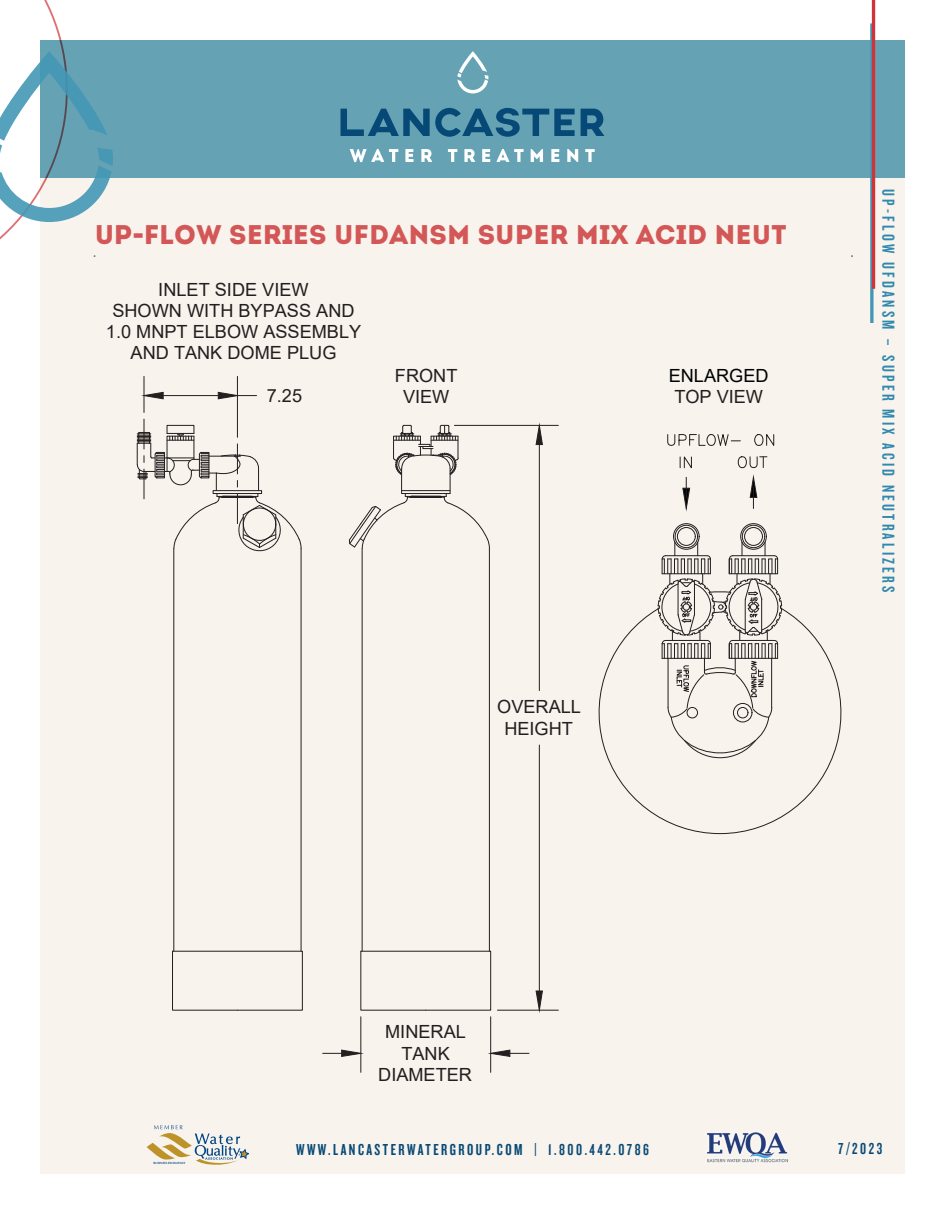
<style>
.page{position:relative;width:945px;height:1215px;background:#fff}
.page>*{position:absolute;margin:0;border:0;box-sizing:border-box;transform-origin:0 0}
.t1{font:27px "Intro";color:#d13338}
.t2{font:18.15px/20.9px "Arial";color:#231f20;text-align:center}
.t3{font:18.15px/21px "Arial";color:#010203;text-align:center}
.t4{font:18px "Knockout HTF48 Featherweight";letter-spacing:.18em;color:#3289af}
.t5{font:16.5px "Knockout HTF48 Featherweight";letter-spacing:.15em;color:#074976}
.t6{font:700 3px "Optima";color:#004a91}
.s1{font-family:"Gotham";font-weight:900}
.s2{color:#231f20}
</style>
<div class="page">
<div style="left:40px;top:40px;width:864px;height:1134px;background:#f8f3ec"></div>
<div style="left:40px;top:40px;width:864px;height:138px;background:#65a3b4"></div>
<svg style="left:870px;top:23px;width:4px;height:300px"></svg>
<hr style="left:872px;top:0;width:3px;height:289px;background:#d13338">
<svg style="left:350px;top:149px;width:48px;height:13px"></svg>
<svg style="left:405px;top:149px;width:9px;height:13px"></svg>
<svg style="left:421px;top:149px;width:11px;height:13px"></svg>
<svg style="left:448px;top:149px;width:9px;height:13px"></svg>
<svg style="left:464px;top:149px;width:12px;height:13px"></svg>
<svg style="left:482px;top:149px;width:8px;height:13px"></svg>
<svg style="left:497px;top:149px;width:27px;height:13px"></svg>
<svg style="left:531px;top:149px;width:12px;height:13px"></svg>
<svg style="left:551px;top:149px;width:8px;height:13px"></svg>
<svg style="left:567px;top:149px;width:11px;height:13px"></svg>
<svg style="left:585px;top:149px;width:10px;height:13px"></svg>
<svg style="left:457px;top:51px;width:31px;height:42px"></svg>
<svg style="left:341px;top:108px;width:263px;height:29px"></svg>
<svg style="left:147px;top:1125px;width:102px;height:40px"></svg>
<img style="left:707px;top:1132px;width:81px;height:31px">
<svg style="left:0;top:0;width:113px;height:257px"></svg>
<svg style="left:360px;top:950px;width:132px;height:61px"></svg>
<div style="left:167px;top:425px;width:27px;height:9px;border:1px solid #231f20"></div>
<svg style="left:667px;top:434px;width:108px;height:35px"></svg>
<svg style="left:682px;top:477px;width:8px;height:32px"></svg>
<svg style="left:749px;top:477px;width:9px;height:32px"></svg>
<div style="left:673px;top:523px;width:27px;height:27px;border:1px solid #231f20;border-radius:50%"></div>
<div style="left:675px;top:525px;width:23px;height:23px;border:1px solid #231f20;border-radius:50%"></div>
<div style="left:677px;top:527px;width:19px;height:19px;border:1px solid #231f20;border-radius:50%"></div>
<div style="left:740px;top:523px;width:27px;height:27px;border:1px solid #231f20;border-radius:50%"></div>
<div style="left:742px;top:525px;width:23px;height:23px;border:1px solid #231f20;border-radius:50%"></div>
<div style="left:744px;top:527px;width:19px;height:19px;border:1px solid #231f20;border-radius:50%"></div>
<svg style="left:598px;top:609px;width:244px;height:226px"></svg>
<svg style="left:657px;top:542px;width:126px;height:217px"></svg>
<hr style="left:362px;top:548px;width:1px;height:403px;background:#231f20">
<hr style="left:489px;top:548px;width:1px;height:403px;background:#231f20">
<svg style="left:172px;top:950px;width:131px;height:61px"></svg>
<hr style="left:173px;top:548px;width:1px;height:403px;background:#231f20">
<hr style="left:301px;top:548px;width:1px;height:403px;background:#231f20">
<hr style="left:144px;top:419px;width:1px;height:30px;background:#231f20">
<hr style="left:360px;top:1017px;width:1px;height:55px;background:#231f20">
<hr style="left:490px;top:1017px;width:1px;height:55px;background:#231f20">
<svg style="left:323px;top:1049px;width:39px;height:8px"></svg>
<svg style="left:490px;top:1049px;width:39px;height:8px"></svg>
<hr style="left:454px;top:425px;width:104px;height:1px;background:#231f20">
<hr style="left:497px;top:1010px;width:61px;height:1px;background:#231f20">
<hr style="left:539px;top:445px;width:1px;height:246px;background:#231f20">
<hr style="left:539px;top:745px;width:1px;height:246px;background:#231f20">
<svg style="left:535px;top:425px;width:8px;height:20px"></svg>
<svg style="left:535px;top:990px;width:8px;height:21px"></svg>
<hr style="left:237px;top:376px;width:1px;height:61px;background:#231f20">
<hr style="left:144px;top:376px;width:1px;height:36px;background:#231f20">
<hr style="left:163px;top:395px;width:55px;height:1px;background:#231f20">
<svg style="left:218px;top:392px;width:39px;height:8px"></svg>
<svg style="left:143px;top:392px;width:21px;height:8px"></svg>
<svg style="left:136px;top:432px;width:166px;height:122px"></svg>
<svg style="left:348px;top:424px;width:142px;height:125px"></svg>
<h1 class="t1" style="left:94px;top:219px;width:694px">UP<span class="s1">-</span>FLOW SERIES UFDANSM SUPER MIX ACID NEUT</h1>
<p class="t2" style="left:106px;top:279px;width:257px">INLET SIDE VIEW<br>SHOWN WITH BYPASS AND<br>1.0 MNPT ELBOW ASSEMBLY<br>AND TANK DOME PLUG</p>
<p class="t2" style="left:267px;top:385px;width:37px">7.25</p>
<p class="t2" style="left:395px;top:365px;width:64px">FRONT<br>VIEW</p>
<p class="t3" style="left:669px;top:365px;width:101px">ENLARGED<br><span class="s2">TOP VIEW</span></p>
<p class="t2" style="left:497px;top:696px;width:85px;line-height:21.8px">OVERALL<br>HEIGHT</p>
<p class="t4" style="left:898px;top:189px;width:405px;rotate:90deg">UP-FLOW UFDANSM – SUPER MIX ACID NEUTRALIZERS</p>
<p class="t6" style="left:154px;top:1161px;width:33px">BUSINESS EXCELLENCE</p>
<p class="t2" style="left:378px;top:1021px;width:95px;line-height:21.6px">MINERAL<br>TANK<br>DIAMETER</p>
<p class="t5" style="left:296px;top:1142px;width:354px">WWW.LANCASTERWATERGROUP.COM | 1.800.442.0786</p>
<p class="t5" style="left:838px;top:1140px;width:46px">7/2023</p>
</div>
